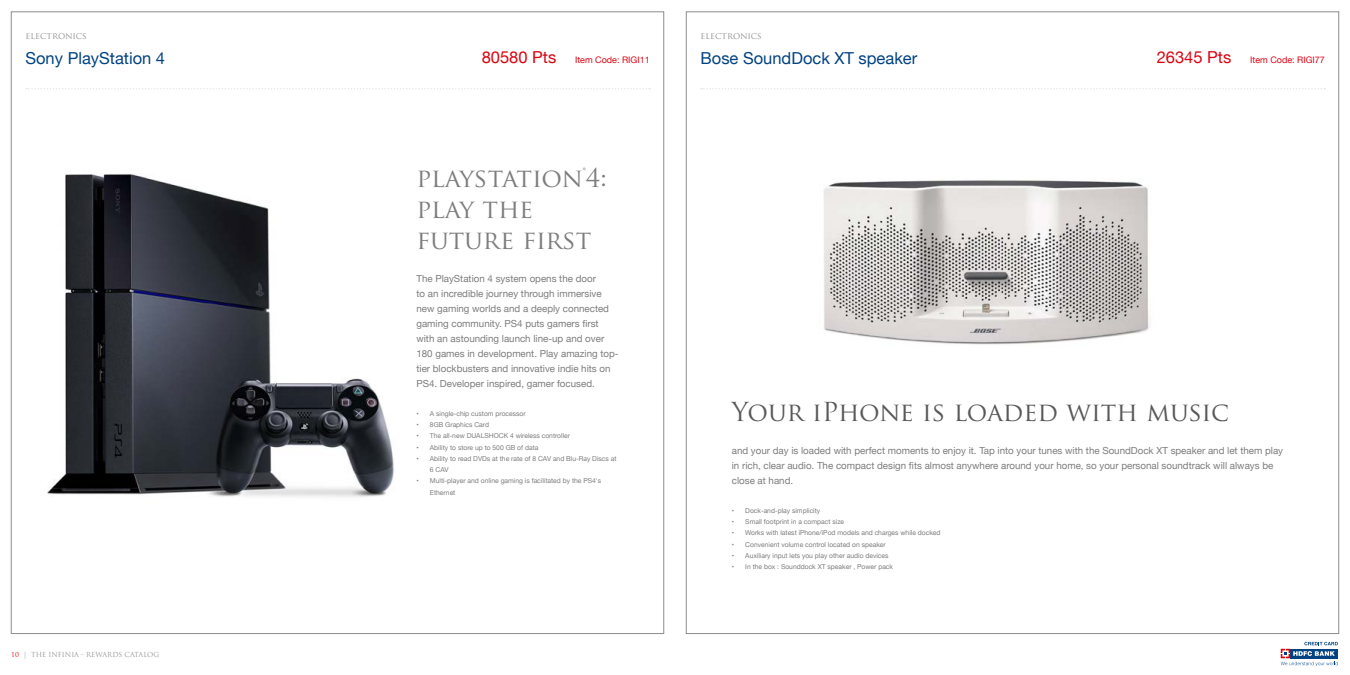
<style>
.page{position:relative;width:1350px;height:675px;background:#fff}
.page>*{position:absolute;margin:0;border:0;box-sizing:border-box;transform-origin:0 0}
.t1{font:25.5px/30.6px "Trajan Pro";letter-spacing:-.015em;color:#7d7d7d}
.t2{font:25.5px "Trajan Pro";color:#595959}
.t3{font:16.5px "Helvetica Neue";color:#004282}
.t4{font:9.75px/15px "Helvetica Neue";color:#7d7d7d}
.t5{font:9px "Helvetica Neue";color:#db0512}
.t6{font:9px "Trajan Pro";color:#969494}
.t7{font:6.75px/11.2px "Helvetica Neue";color:#7d7d7d}
.t8{font:6.75px "Trajan Pro";color:#969494}
.s1{font-size:16.5px}
.s2{color:#db0512}
</style>
<div class="page">
<svg style="left:1281px;top:642px;width:57px;height:24px"></svg>
<svg style="left:26px;top:88px;width:624px;height:1px"></svg>
<svg style="left:701px;top:88px;width:624px;height:1px"></svg>
<img style="left:47px;top:174px;width:347px;height:323px">
<img style="left:824px;top:180px;width:326px;height:165px">
<p class="t6" style="left:26px;top:30px;width:63px">electronics</p>
<h2 class="t3" style="left:26px;top:46px;width:141px">Sony PlayStation 4</h2>
<p class="t5" style="left:482px;top:53px;width:170px"><span class="s1">80580 Pts</span> Item Code: RIGI11</p>
<p class="t8" style="left:11px;top:650px;width:149px"><span class="s2">10</span> | The infinia - Rewards Catalog</p>
<h1 class="t1" style="left:416px;top:163px;width:192px">playstation<sup>®</sup>4: play the future first</h1>
<p class="t4" style="left:416px;top:271px;width:204px">The PlayStation 4 system opens the door<br>to an incredible journey through immersive new gaming worlds and a deeply connected gaming community. PS4 puts gamers first with an astounding launch line-up and over 180 games in development. Play amazing top&shy;tier blockbusters and innovative indie hits on PS4. Developer inspired, gamer focused.</p>
<p class="t7" style="left:416px;top:408px;width:111px">• A single-chip custom processor</p>
<p class="t7" style="left:416px;top:419px;width:74px">• 8GB Graphics Card</p>
<p class="t7" style="left:416px;top:431px;width:155px">• The all-new DUALSHOCK 4 wireless controller</p>
<p class="t7" style="left:416px;top:442px;width:124px">• Ability to store up to 500 GB of data</p>
<p class="t7" style="left:430px;top:453px;width:188px;text-indent:-14px">• Ability to read DVDs at the rate of 8 CAV and Blu-Ray Discs at<br>6 CAV</p>
<p class="t7" style="left:430px;top:476px;width:173px;text-indent:-14px">• Multi-player and online gaming is facilitated by the PS4's<br>Ethernet</p>
<p class="t6" style="left:700px;top:30px;width:63px">electronics</p>
<h2 class="t3" style="left:701px;top:46px;width:218px">Bose SoundDock XT speaker</h2>
<p class="t5" style="left:1157px;top:53px;width:170px"><span class="s1">26345 Pts</span> Item Code: RIGI77</p>
<h1 class="t2" style="left:732px;top:395px;width:499px">Your iPhone is loaded with music</h1>
<p class="t4" style="left:732px;top:443px;width:553px">and your day is loaded with perfect moments to enjoy it. Tap into your tunes with the SoundDock XT speaker and let them play in rich, clear audio. The compact design fits almost anywhere around your home, so your personal soundtrack will always be close at hand.</p>
<p class="t7" style="left:732px;top:505px;width:90px">• Dock-and-play simplicity</p>
<p class="t7" style="left:732px;top:517px;width:114px">• Small footprint in a compact size</p>
<p class="t7" style="left:732px;top:528px;width:210px">• Works with latest iPhone/iPod models and charges while docked</p>
<p class="t7" style="left:732px;top:539px;width:155px">• Convenient volume control located on speaker</p>
<p class="t7" style="left:732px;top:550px;width:158px">• Auxiliary input lets you play other audio devices</p>
<p class="t7" style="left:732px;top:562px;width:163px">• In the box : Sounddock XT speaker , Power pack</p>
</div>
